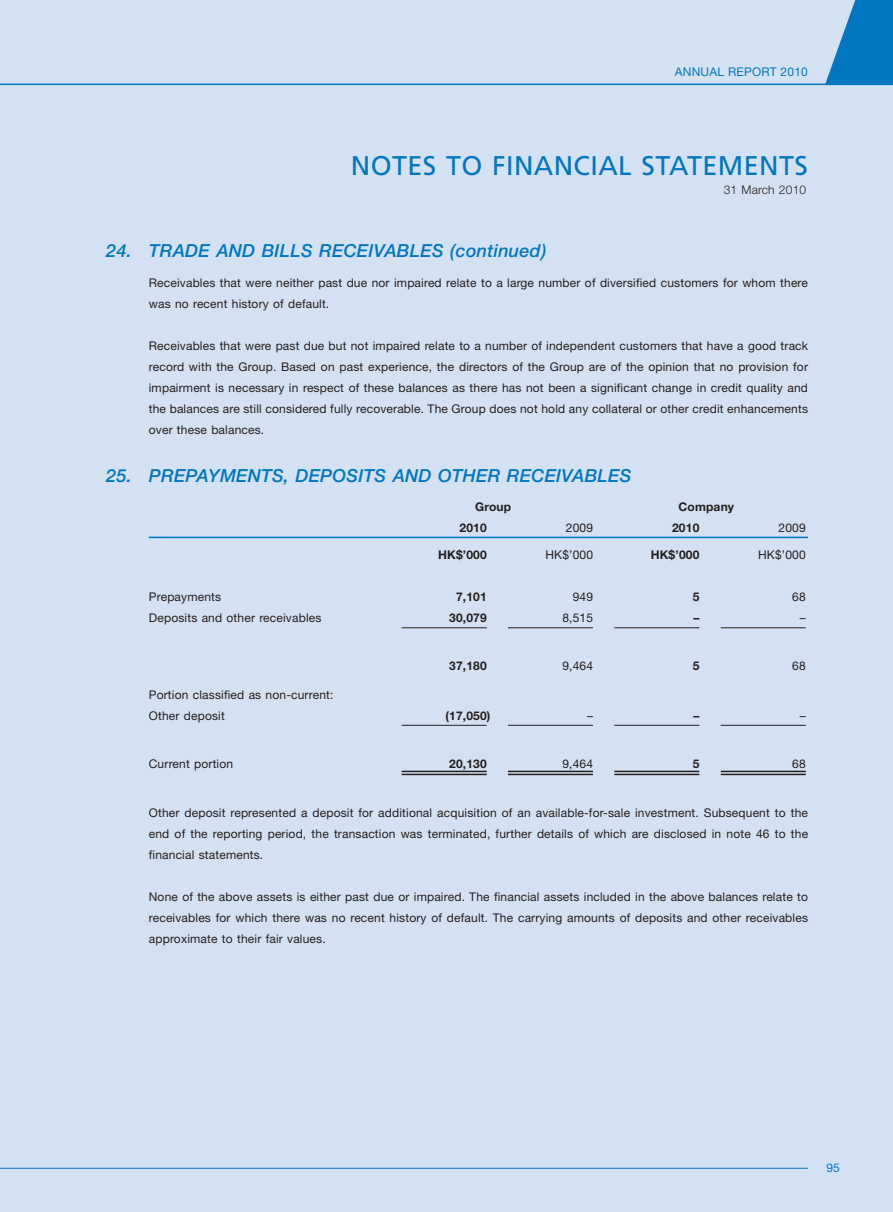
<style>
.page{position:relative;width:893px;height:1212px;background:#d4e1f2}
.page>*{position:absolute;margin:0;border:0;box-sizing:border-box;transform-origin:0 0}
.t1{font:27px "Frutiger LT Std";letter-spacing:.015em;color:#0077c0}
.t2{font:italic 500 18px "Helvetica Neue LT Std";letter-spacing:.015em;color:#0077c0}
.t3{font:12px/21px "Helvetica Neue LT Std";letter-spacing:.015em;color:#231f20;text-align:justify}
.t4{font:700 12px "Helvetica Neue LT Std";letter-spacing:.015em;color:#231f20}
.t5{font:12px "Helvetica Neue LT Std";letter-spacing:.015em;color:#0077c0}
.t6{font:300 12px "Helvetica Neue LT Std";letter-spacing:.015em;color:#231f20}
</style>
<div class="page">
<hr style="left:0;top:84px;width:893px;height:1px;background:#0077c0">
<svg style="left:825px;top:0;width:68px;height:84px"></svg>
<hr style="left:0;top:1168px;width:808px;height:1px;background:#0077c0">
<hr style="left:149px;top:537px;width:659px;height:1px;background:#0077c0">
<hr style="left:402px;top:627px;width:85px;height:1px;background:#231f20">
<hr style="left:508px;top:627px;width:85px;height:1px;background:#231f20">
<hr style="left:614px;top:627px;width:85px;height:1px;background:#231f20">
<hr style="left:721px;top:627px;width:85px;height:1px;background:#231f20">
<hr style="left:402px;top:725px;width:85px;height:1px;background:#231f20">
<hr style="left:508px;top:725px;width:85px;height:1px;background:#231f20">
<hr style="left:614px;top:725px;width:85px;height:1px;background:#231f20">
<hr style="left:721px;top:725px;width:85px;height:1px;background:#231f20">
<hr style="left:402px;top:771px;width:85px;height:1px;background:#231f20">
<hr style="left:402px;top:774px;width:85px;height:1px;background:#231f20">
<hr style="left:508px;top:771px;width:85px;height:1px;background:#231f20">
<hr style="left:508px;top:774px;width:85px;height:1px;background:#231f20">
<hr style="left:614px;top:771px;width:85px;height:1px;background:#231f20">
<hr style="left:614px;top:774px;width:85px;height:1px;background:#231f20">
<hr style="left:721px;top:771px;width:85px;height:1px;background:#231f20">
<hr style="left:721px;top:774px;width:85px;height:1px;background:#231f20">
<p class="t5" style="left:675px;top:64px;width:134px">Annual Report 2010</p>
<p class="t1" style="left:351px;top:149px;width:459px">NOTES TO FINANCIAL STATEMENTS</p>
<p class="t6" style="left:724px;top:182px;width:84px">31 March 2010</p>
<p class="t2" style="left:106px;top:240px;width:442px">24. TRADE AND BILLS RECEIVABLES (continued)</p>
<p class="t3" style="left:149px;top:272px;width:661px">Receivables that were neither past due nor impaired relate to a large number of diversified customers for whom there was no recent history of default.</p>
<p class="t3" style="left:149px;top:335px;width:661px">Receivables that were past due but not impaired relate to a number of independent customers that have a good track record with the Group. Based on past experience, the directors of the Group are of the opinion that no provision for impairment is necessary in respect of these balances as there has not been a significant change in credit quality and the balances are still considered fully recoverable. The Group does not hold any collateral or other credit enhancements over these balances.</p>
<p class="t2" style="left:106px;top:465px;width:527px">25. PREPAYMENTS, DEPOSITS AND OTHER RECEIVABLES</p>
<p class="t4" style="left:475px;top:499px;width:38px">Group</p>
<p class="t4" style="left:678px;top:499px;width:57px">Company</p>
<p class="t4" style="left:459px;top:520px;width:29px">2010</p>
<p class="t3" style="left:566px;top:517px;width:29px">2009</p>
<p class="t4" style="left:672px;top:520px;width:29px">2010</p>
<p class="t3" style="left:779px;top:517px;width:29px">2009</p>
<p class="t4" style="left:438px;top:547px;width:50px">HK$’000</p>
<p class="t3" style="left:545px;top:544px;width:49px">HK$’000</p>
<p class="t4" style="left:651px;top:547px;width:50px">HK$’000</p>
<p class="t3" style="left:758px;top:544px;width:49px">HK$’000</p>
<p class="t3" style="left:149px;top:586px;width:74px">Prepayments</p>
<p class="t4" style="left:456px;top:589px;width:32px">7,101</p>
<p class="t3" style="left:573px;top:586px;width:22px">949</p>
<p class="t4" style="left:693px;top:589px;width:8px">5</p>
<p class="t3" style="left:792px;top:586px;width:15px">68</p>
<p class="t3" style="left:149px;top:607px;width:174px">Deposits and other receivables</p>
<p class="t4" style="left:449px;top:610px;width:39px">30,079</p>
<p class="t3" style="left:562px;top:607px;width:32px">8,515</p>
<p class="t4" style="left:693px;top:610px;width:7px">–</p>
<p class="t3" style="left:800px;top:607px;width:7px">–</p>
<p class="t4" style="left:449px;top:658px;width:39px">37,180</p>
<p class="t3" style="left:562px;top:655px;width:32px">9,464</p>
<p class="t4" style="left:693px;top:658px;width:8px">5</p>
<p class="t3" style="left:792px;top:655px;width:15px">68</p>
<p class="t3" style="left:149px;top:684px;width:186px">Portion classified as non-current:<br>Other deposit</p>
<p class="t4" style="left:445px;top:708px;width:47px">(17,050 )</p>
<p class="t3" style="left:587px;top:705px;width:7px">–</p>
<p class="t4" style="left:693px;top:708px;width:7px">–</p>
<p class="t3" style="left:800px;top:705px;width:7px">–</p>
<p class="t3" style="left:149px;top:753px;width:86px">Current portion</p>
<p class="t4" style="left:449px;top:756px;width:39px">20,130</p>
<p class="t3" style="left:562px;top:753px;width:32px">9,464</p>
<p class="t4" style="left:693px;top:756px;width:8px">5</p>
<p class="t3" style="left:792px;top:753px;width:15px">68</p>
<p class="t3" style="left:149px;top:802px;width:661px">Other deposit represented a deposit for additional acquisition of an available-for-sale investment. Subsequent to the end of the reporting period, the transaction was terminated, further details of which are disclosed in note 46 to the financial statements.</p>
<p class="t3" style="left:149px;top:886px;width:661px">None of the above assets is either past due or impaired. The financial assets included in the above balances relate to receivables for which there was no recent history of default. The carrying amounts of deposits and other receivables approximate to their fair values.</p>
<p class="t5" style="left:826px;top:1161px;width:15px">95</p>
</div>
